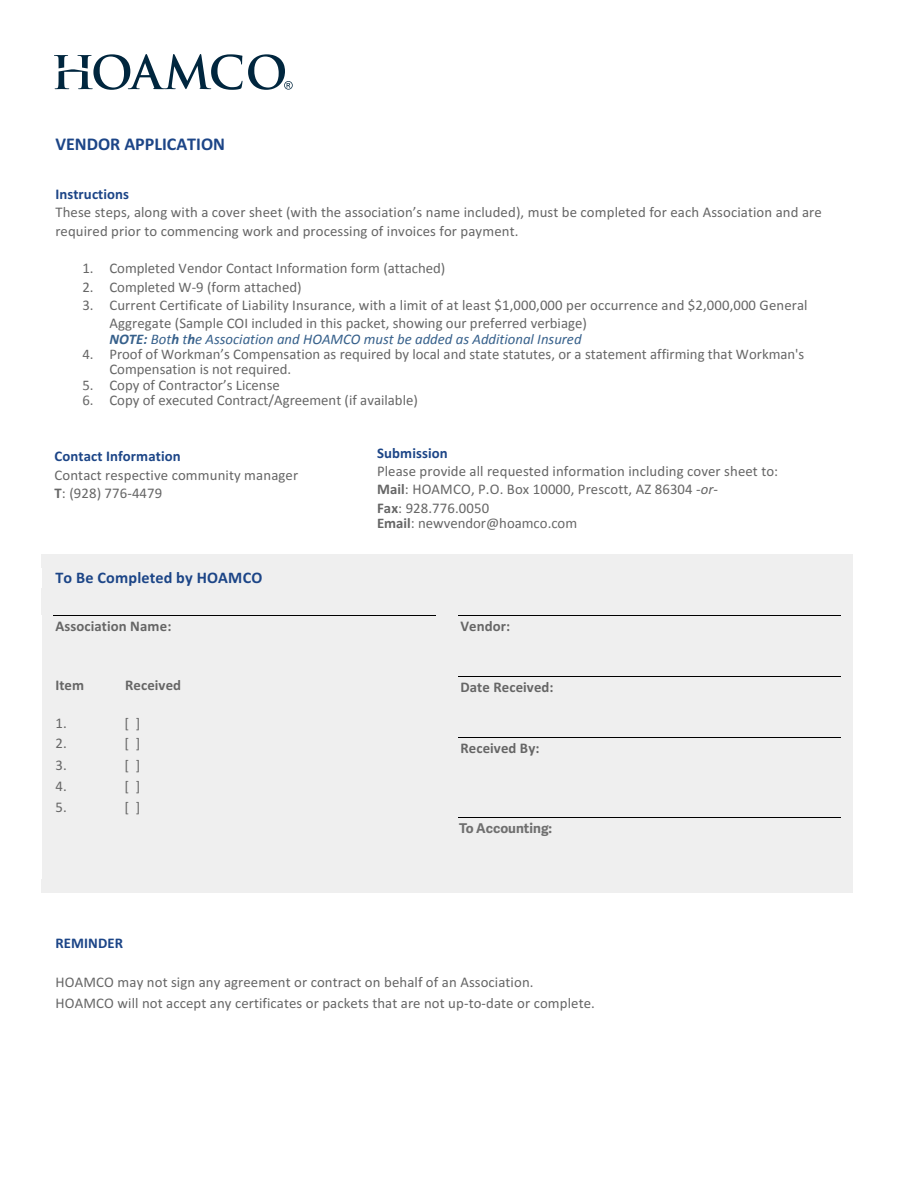
<style>
.page{position:relative;width:918px;height:1188px;background:#fff}
.page>*{position:absolute;margin:0;border:0;box-sizing:border-box;transform-origin:0 0}
.t1{font:700 18px "Calibri";color:#1c4587}
.t2{font:700 16.2px "Calibri";letter-spacing:.01em;color:#1c4587}
.t3{font:14.7px/18.3px "Calibri";letter-spacing:.005em;color:#666}
.t4{font:italic 14.7px "Calibri";color:#36608b}
.t5{font:700 14.7px "Calibri";letter-spacing:.01em;color:#666}
.t6{font:700 14.7px "Calibri";letter-spacing:.01em;color:#1c4587}
.t7{font:700 13.5px "Adelle Sans Devanagari";color:#6f6f6f}
.s1{font-weight:700}
.s2{font-style:italic}
</style>
<div class="page">
<div style="left:42px;top:554px;width:405px;height:48px;background:#efefef"></div>
<div style="left:447px;top:554px;width:405px;height:48px;background:#efefef"></div>
<div style="left:42px;top:601px;width:405px;height:292px;background:#efefef"></div>
<hr style="left:53px;top:615px;width:383px;height:1px;background:#000">
<div style="left:447px;top:601px;width:405px;height:292px;background:#efefef"></div>
<hr style="left:458px;top:615px;width:383px;height:1px;background:#000">
<hr style="left:458px;top:676px;width:383px;height:1px;background:#000">
<hr style="left:458px;top:737px;width:383px;height:1px;background:#000">
<hr style="left:458px;top:817px;width:383px;height:1px;background:#000">
<svg style="left:54px;top:54px;width:239px;height:36px"></svg>
<p class="t1" style="left:55px;top:131px;width:171px">VENDOR APPLICATION</p>
<p class="t6" style="left:55px;top:184px;width:75px">Instructions</p>
<p class="t3" style="left:55px;top:203px;width:768px">These steps, along with a cover sheet (with the association’s name included), must be completed for each Association and are required prior to commencing work and processing of invoices for payment.</p>
<p class="t3" style="left:82px;top:259px;width:365px">1. Completed Vendor Contact Information form (attached)</p>
<p class="t3" style="left:82px;top:277px;width:221px">2. Completed W-9 (form attached)</p>
<p class="t3" style="left:109px;top:295px;width:700px;text-indent:-27px">3. Current Certificate of Liability Insurance, with a limit of at least $1,000,000 per occurrence and $2,000,000 General<br>Aggregate (Sample COI included in this packet, showing our preferred verbiage)</p>
<p class="t4" style="left:109px;top:329px;width:474px"><span class="s1">NOTE:</span> Bot<span class="s1">h</span> t<span class="s1">h</span>e Association and HOAMCO must be added as Additional Insured</p>
<p class="t3" style="left:109px;top:346px;width:696px;line-height:15.1px;text-indent:-27px">4. Proof of Workman’s Compensation as required by local and state statutes, or a statement affirming that Workman's<br>Compensation is not required.</p>
<p class="t3" style="left:82px;top:375px;width:199px">5. Copy of Contractor’s License</p>
<p class="t3" style="left:82px;top:391px;width:337px">6. Copy of executed Contract/Agreement (if available)</p>
<p class="t6" style="left:55px;top:446px;width:128px">Contact Information</p>
<p class="t3" style="left:55px;top:465px;width:245px">Contact respective community manager<br><span class="s1">T</span>: (928) 776-4479</p>
<p class="t2" style="left:55px;top:566px;width:208px">To Be Completed by HOAMCO</p>
<p class="t5" style="left:55px;top:616px;width:117px">Association Name:</p>
<p class="t5" style="left:55px;top:675px;width:30px">Item</p>
<p class="t5" style="left:125px;top:675px;width:58px">Received</p>
<p class="t3" style="left:55px;top:713px;width:13px">1.</p>
<p class="t3" style="left:125px;top:713px;width:17px">[ ]</p>
<p class="t3" style="left:55px;top:734px;width:13px">2.</p>
<p class="t3" style="left:125px;top:734px;width:17px">[ ]</p>
<p class="t3" style="left:55px;top:755px;width:13px">3.</p>
<p class="t3" style="left:125px;top:755px;width:17px">[ ]</p>
<p class="t3" style="left:55px;top:776px;width:13px">4.</p>
<p class="t3" style="left:125px;top:776px;width:17px">[ ]</p>
<p class="t3" style="left:55px;top:797px;width:13px">5.</p>
<p class="t3" style="left:124px;top:797px;width:17px">[ ]</p>
<p class="t6" style="left:377px;top:442px;width:72px">Submission</p>
<p class="t3" style="left:377px;top:461px;width:403px">Please provide all requested information including cover sheet to:<br><span class="s1">Mail</span>: HOAMCO, P.O. Box 10000, Prescott, AZ 86304 <span class="s2">-or-<br></span><span class="s1">Fax</span>: 928.776.0050</p>
<p class="t3" style="left:377px;top:514px;width:202px"><span class="s1">Email</span>: newvendor@hoamco.com</p>
<p class="t5" style="left:460px;top:616px;width:51px">Vendor:</p>
<p class="t5" style="left:460px;top:677px;width:95px">Date Received:</p>
<p class="t5" style="left:460px;top:738px;width:81px">Received By:</p>
<p class="t7" style="left:459px;top:821px;width:95px">To Accounting:</p>
<p class="t6" style="left:55px;top:932px;width:69px">REMINDER</p>
<p class="t3" style="left:55px;top:972px;width:541px;line-height:20.9px">HOAMCO may not sign any agreement or contract on behalf of an Association.<br>HOAMCO will not accept any certificates or packets that are not up-to-date or complete.</p>
</div>
